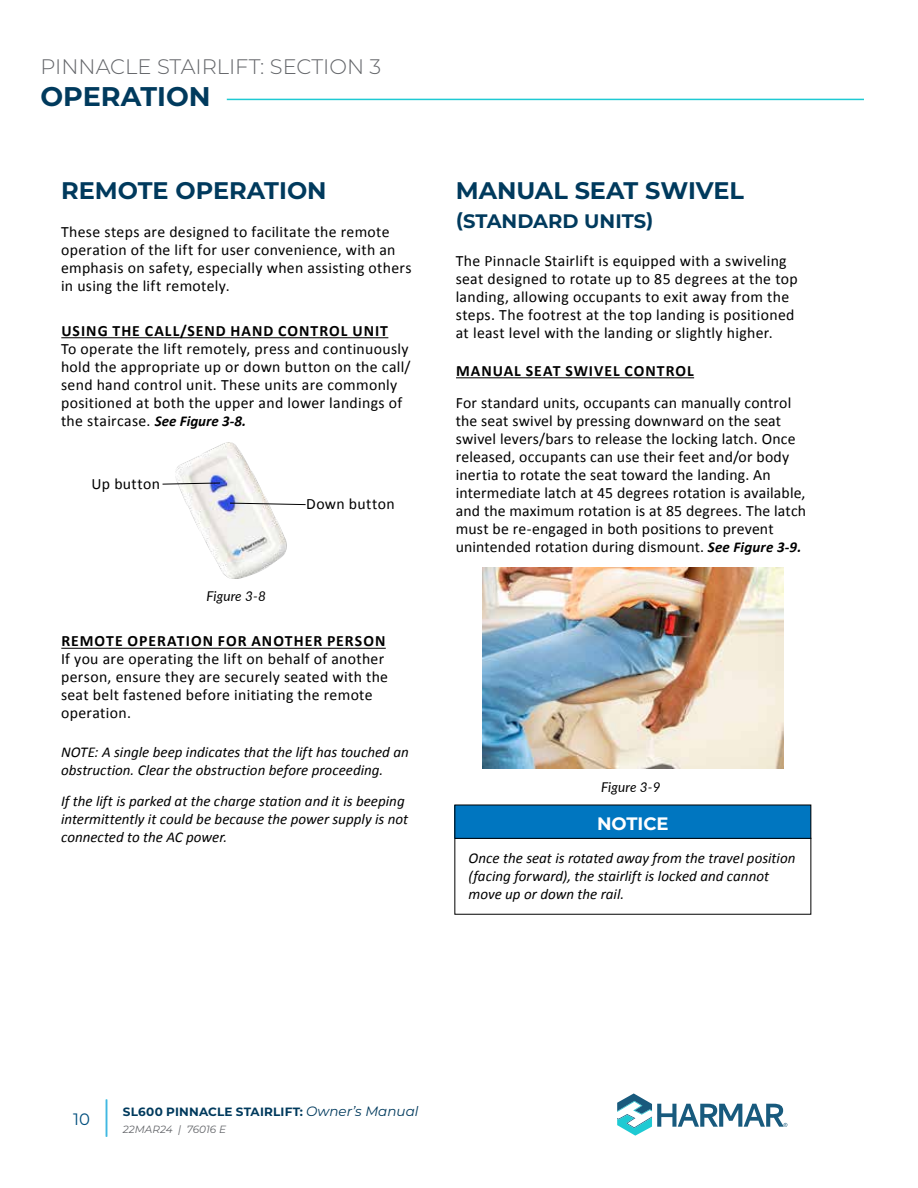
<style>
.page{position:relative;width:918px;height:1188px;background:#fff}
.page>*{position:absolute;margin:0;border:0;box-sizing:border-box;transform-origin:0 0}
.t1{font:700 27px "Montserrat";color:#003a5d}
.t2{font:700 24px "Montserrat";color:#003a5d}
.t3{font:300 21px "Montserrat";color:#636569}
.t4{font:700 19.5px "Montserrat";color:#003a5d}
.t5{font:700 18px "Montserrat";letter-spacing:-.005em;color:#fff}
.t6{font:16.5px "Montserrat";color:#004f7e}
.t7{font:15.75px/18px "Calibri";letter-spacing:.02em;color:#000}
.t8{font:700 15.75px "Calibri";letter-spacing:.065em;color:#000}
.t9{font:italic 15px/18px "Calibri";color:#000}
.t10{font:italic 13.5px "Lato";letter-spacing:.01em;color:#000}
.t11{font:700 12px "Montserrat";letter-spacing:.015em;color:#003a5d}
.t12{font:italic 10.5px "Montserrat";color:#636569}
.s1{font-weight:700;font-style:italic;font-size:15px}
.s2{font-weight:400;font-style:italic;font-size:13.5px}
</style>
<div class="page">
<svg style="left:617px;top:1093px;width:170px;height:43px"></svg>
<hr style="left:40px;top:99px;width:824px;height:1px;background:#1ecad3">
<svg style="left:40px;top:98px;width:194px;height:3px"></svg>
<hr style="left:106px;top:1100px;width:1px;height:37px;background:#43b5e4">
<hr style="left:61px;top:337px;width:327px;height:1px;background:#000">
<hr style="left:61px;top:648px;width:325px;height:1px;background:#000">
<img style="left:176px;top:442px;width:111px;height:137px">
<svg style="left:162px;top:482px;width:59px;height:3px"></svg>
<svg style="left:229px;top:502px;width:77px;height:3px"></svg>
<hr style="left:456px;top:377px;width:238px;height:1px;background:#000">
<img style="left:482px;top:567px;width:302px;height:201px">
<div style="left:455px;top:805px;width:356px;height:33px;background:#0076c0"></div>
<div style="left:455px;top:805px;width:356px;height:34px;border:1px solid #000"></div>
<h3 class="t3" style="left:40px;top:52px;width:342px">PINNACLE STAIRLIFT: SECTION 3</h3>
<h1 class="t1" style="left:40px;top:77px;width:172px">OPERATION</h1>
<h2 class="t2" style="left:61px;top:173px;width:267px">REMOTE OPERATION</h2>
<p class="t7" style="left:61px;top:222px;width:352px">These steps are designed to facilitate the remote operation of the lift for user convenience, with an emphasis on safety, especially when assisting others in using the lift remotely.</p>
<p class="t8" style="left:61px;top:320px;width:328px">USING THE CALL/SEND HAND CONTROL UNIT</p>
<p class="t7" style="left:61px;top:339px;width:351px">To operate the lift remotely, press and continuously hold the appropriate up or down button on the call/ send hand control unit. These units are commonly positioned at both the upper and lower landings of the staircase. <span class="s1">See Figure 3-8.</span></p>
<p class="t7" style="left:92px;top:474px;width:70px">Up button</p>
<p class="t7" style="left:306px;top:494px;width:90px">Down button</p>
<p class="t10" style="left:206px;top:587px;width:61px">Figure 3-8</p>
<p class="t8" style="left:61px;top:630px;width:326px">REMOTE OPERATION FOR ANOTHER PERSON</p>
<p class="t7" style="left:61px;top:650px;width:329px">If you are operating the lift on behalf of another person, ensure they are securely seated with the seat belt fastened before initiating the remote operation.</p>
<p class="t9" style="left:61px;top:742px;width:349px">NOTE: A single beep indicates that the lift has touched an obstruction. Clear the obstruction before proceeding.</p>
<p class="t9" style="left:61px;top:792px;width:349px">If the lift is parked at the charge station and it is beeping intermittently it could be because the power supply is not connected to the AC power.</p>
<h2 class="t2" style="left:456px;top:173px;width:290px">MANUAL SEAT SWIVEL</h2>
<p class="t4" style="left:456px;top:207px;width:199px">(STANDARD UNITS)</p>
<p class="t7" style="left:456px;top:251px;width:344px">The Pinnacle Stairlift is equipped with a swiveling seat designed to rotate up to 85 degrees at the top landing, allowing occupants to exit away from the steps. The footrest at the top landing is positioned at least level with the landing or slightly higher.</p>
<p class="t8" style="left:456px;top:360px;width:239px">MANUAL SEAT SWIVEL CONTROL</p>
<p class="t7" style="left:456px;top:393px;width:352px">For standard units, occupants can manually control the seat swivel by pressing downward on the seat swivel levers/bars to release the locking latch. Once released, occupants can use their feet and/or body inertia to rotate the seat toward the landing. An intermediate latch at 45 degrees rotation is available, and the maximum rotation is at 85 degrees. The latch must be re-engaged in both positions to prevent unintended rotation during dismount. <span class="s1">See Figure 3-9.</span></p>
<p class="t10" style="left:601px;top:778px;width:61px">Figure 3-9</p>
<p class="t5" style="left:597px;top:811px;width:73px">NOTICE</p>
<p class="t9" style="left:469px;top:849px;width:328px">Once the seat is rotated away from the travel position (facing forward), the stairlift is locked and cannot move up or down the rail.</p>
<p class="t6" style="left:73px;top:1108px;width:18px">10</p>
<p class="t11" style="left:123px;top:1103px;width:297px">SL600 PINNACLE STAIRLIFT: <span class="s2">Owner’s Manual</span></p>
<p class="t12" style="left:123px;top:1122px;width:105px">22MAR24 | 76016 E</p>
</div>
